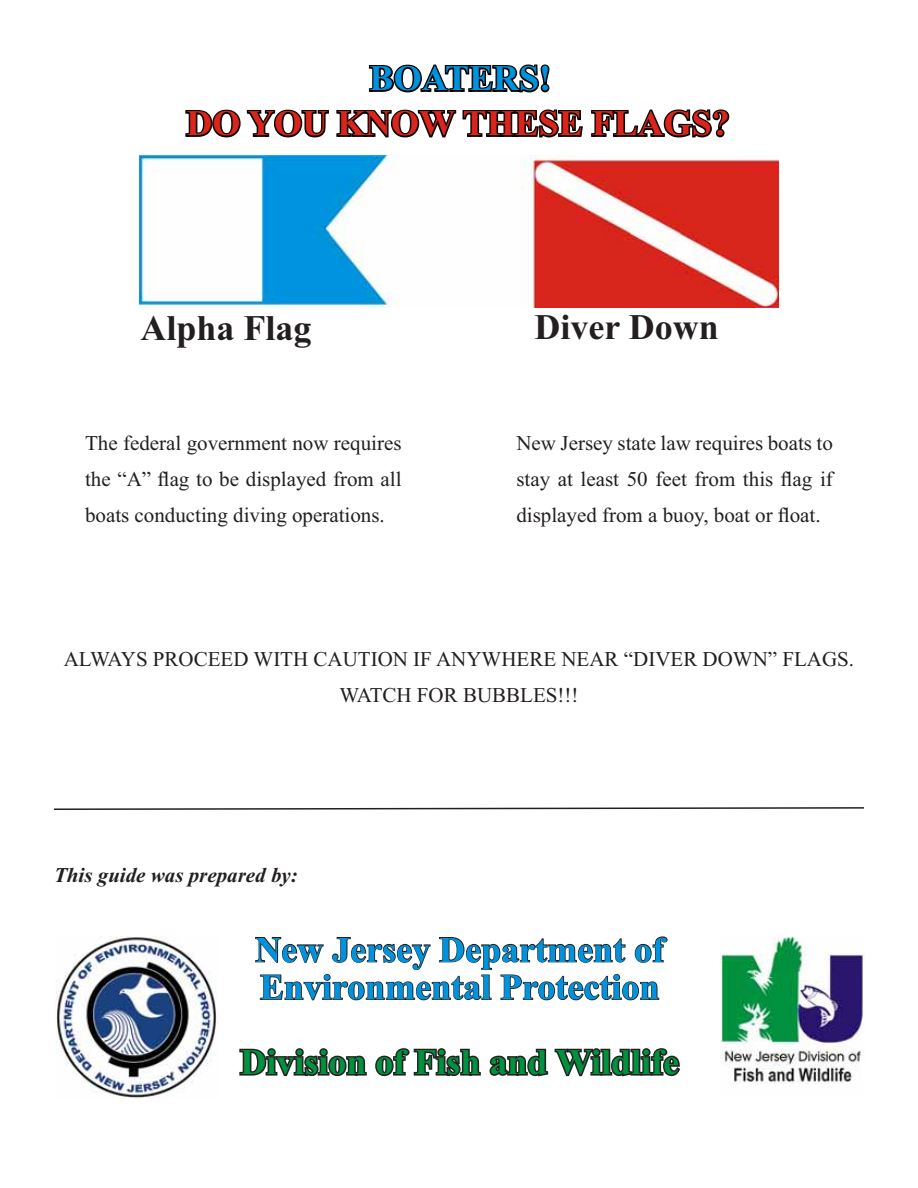
<style>
.page{position:relative;width:918px;height:1188px;background:#fff}
.page>*{position:absolute;margin:0;border:0;box-sizing:border-box;transform-origin:0 0}
.t1{font:700 36px/37.5px "Times New Roman";color:#0093dd}
.t2{font:700 36px "Times New Roman";color:#00923f}
.t3{font:700 36px "Times New Roman";color:#da251c}
.t4{font:700 36px "Times New Roman";color:#231f20}
.t5{font:21px/36px "Times New Roman";color:#231f20;text-align:justify}
.t6{font:italic 700 21px "Times New Roman";color:#231f20}
</style>
<div class="page">
<img style="left:140px;top:155px;width:638px;height:153px">
<svg style="left:368px;top:64px;width:182px;height:29px"></svg>
<svg style="left:185px;top:109px;width:545px;height:29px"></svg>
<img style="left:721px;top:937px;width:143px;height:147px">
<svg style="left:255px;top:936px;width:413px;height:65px"></svg>
<svg style="left:239px;top:1048px;width:128px;height:29px"></svg>
<svg style="left:375px;top:1048px;width:306px;height:29px"></svg>
<svg style="left:54px;top:807px;width:810px;height:3px"></svg>
<img style="left:55px;top:936px;width:162px;height:162px">
<h1 class="t1" style="left:370px;top:64px;width:183px">BOATERS!</h1>
<h1 class="t3" style="left:186px;top:112px;width:545px">DO YOU KNOW THESE FLAGS?</h1>
<h1 class="t4" style="left:140px;top:316px;width:173px">Alpha Flag</h1>
<h1 class="t4" style="left:535px;top:315px;width:186px">Diver Down</h1>
<p class="t5" style="left:85px;top:427px;width:318px">The federal government now requires the “A” flag to be displayed from all boats conducting diving operations.</p>
<p class="t5" style="left:516px;top:427px;width:318px">New Jersey state law requires boats to stay at least 50 feet from this flag if displayed from a buoy, boat or float.</p>
<p class="t5" style="left:64px;top:643px;width:792px;text-align:center">ALWAYS PROCEED WITH CAUTION IF ANYWHERE NEAR “DIVER DOWN” FLAGS.<br>WATCH FOR BUBBLES!!!</p>
<p class="t6" style="left:54px;top:868px;width:245px">This guide was prepared by:</p>
<h1 class="t1" style="left:255px;top:935px;width:410px">New Jersey Department of<br>Environmental Protection</h1>
<h1 class="t2" style="left:240px;top:1050px;width:440px">Division of Fish and Wildlife</h1>
</div>
